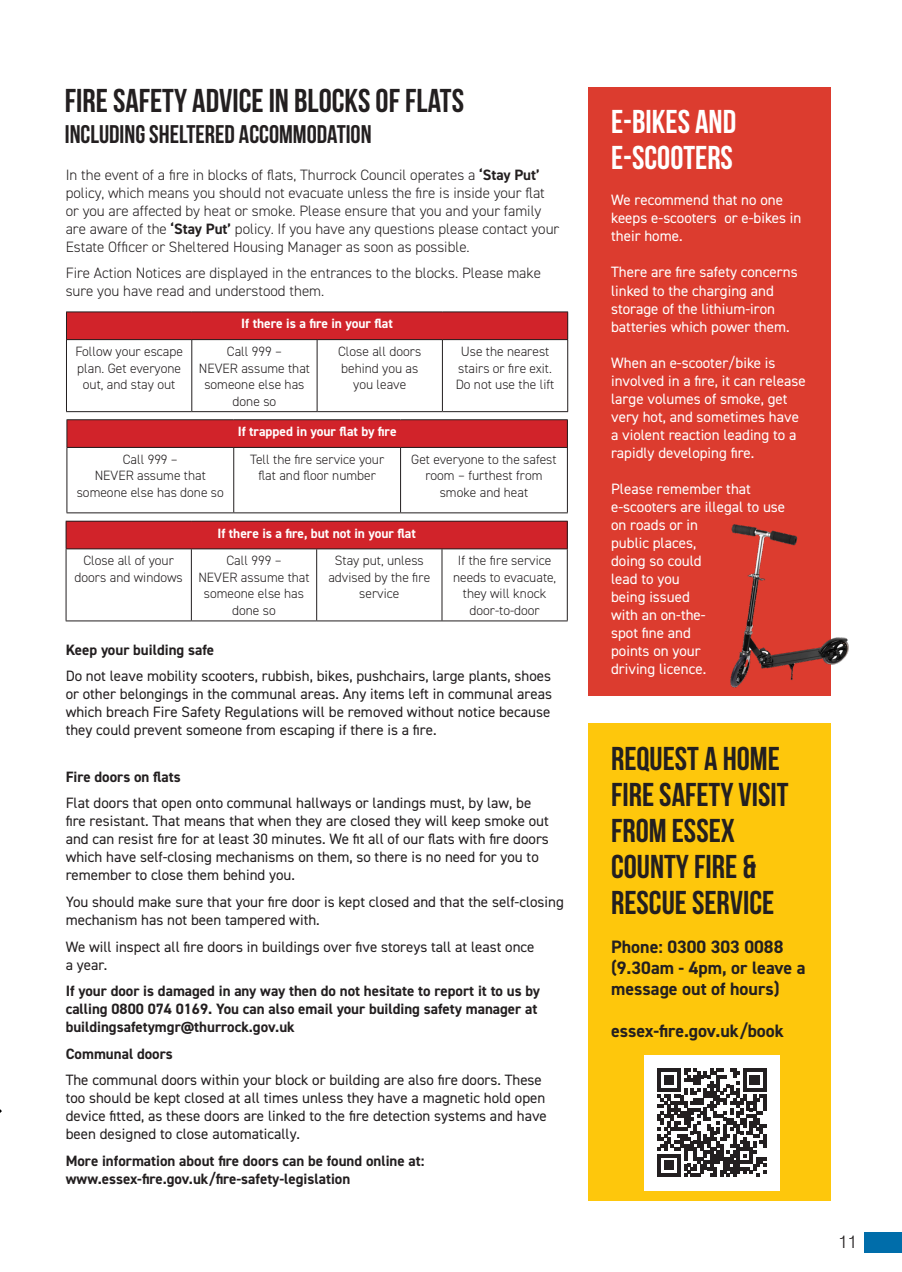
<style>
.page{position:relative;width:902px;height:1272px;background:#fff}
.page>*{position:absolute;margin:0;border:0;box-sizing:border-box;transform-origin:0 0}
.t1{font:700 33px/36px "Bebas Neue";color:#231f20}
.t2{font:700 33px/36px "Bebas Neue";color:#fff}
.t3{font:700 25.5px "Bebas Neue";color:#231f20}
.t4{font:700 18px/21px "DIN2014";color:#231f20}
.t5{font:300 18px "Swiss 721 BT";color:#231f20}
.t6{font:15px/18px "DIN2014";color:#231f20}
.t7{font:15px/18px "DIN2014";color:#fff}
.t8{font:300 15px/18px "DIN2014";color:#231f20}
.t9{font:700 15px/18px "DIN2014";color:#231f20}
.t10{font:300 13.5px/16.5px "DIN2014";color:#231f20;text-align:center}
.t11{font:700 13.5px "DIN2014";color:#fff}
.s1{font-weight:700}
</style>
<div class="page">
<div style="left:588px;top:723px;width:242px;height:478px;background:#fec70c"></div>
<div style="left:588px;top:87px;width:242px;height:608px;background:#dc3c2f"></div>
<div style="left:66px;top:312px;width:501px;height:28px;background:#d1232a"></div>
<hr style="left:66px;top:311px;width:126px;height:1px;background:#231f20">
<svg style="left:66px;top:312px;width:1px;height:27px"></svg>
<hr style="left:192px;top:311px;width:125px;height:1px;background:#231f20">
<hr style="left:317px;top:311px;width:125px;height:1px;background:#231f20">
<hr style="left:442px;top:311px;width:126px;height:1px;background:#231f20">
<svg style="left:567px;top:312px;width:1px;height:27px"></svg>
<hr style="left:66px;top:339px;width:126px;height:1px;background:#231f20">
<hr style="left:66px;top:340px;width:1px;height:71px;background:#231f20">
<hr style="left:192px;top:339px;width:125px;height:1px;background:#231f20">
<hr style="left:191px;top:340px;width:1px;height:71px;background:#231f20">
<hr style="left:317px;top:339px;width:125px;height:1px;background:#231f20">
<hr style="left:317px;top:340px;width:1px;height:71px;background:#231f20">
<hr style="left:442px;top:339px;width:126px;height:1px;background:#231f20">
<hr style="left:442px;top:340px;width:1px;height:71px;background:#231f20">
<hr style="left:567px;top:340px;width:1px;height:71px;background:#231f20">
<hr style="left:66px;top:411px;width:126px;height:1px;background:#231f20">
<hr style="left:192px;top:411px;width:125px;height:1px;background:#231f20">
<hr style="left:317px;top:411px;width:125px;height:1px;background:#231f20">
<hr style="left:442px;top:411px;width:126px;height:1px;background:#231f20">
<div style="left:67px;top:420px;width:500px;height:27px;background:#d1232a"></div>
<hr style="left:66px;top:419px;width:168px;height:1px;background:#231f20">
<svg style="left:66px;top:420px;width:1px;height:27px"></svg>
<hr style="left:234px;top:419px;width:166px;height:1px;background:#231f20">
<hr style="left:400px;top:419px;width:167px;height:1px;background:#231f20">
<svg style="left:567px;top:420px;width:1px;height:27px"></svg>
<hr style="left:66px;top:447px;width:168px;height:1px;background:#231f20">
<hr style="left:66px;top:448px;width:1px;height:64px;background:#231f20">
<hr style="left:234px;top:447px;width:166px;height:1px;background:#231f20">
<hr style="left:233px;top:448px;width:1px;height:64px;background:#231f20">
<hr style="left:400px;top:447px;width:167px;height:1px;background:#231f20">
<hr style="left:400px;top:448px;width:1px;height:64px;background:#231f20">
<hr style="left:567px;top:448px;width:1px;height:64px;background:#231f20">
<hr style="left:66px;top:512px;width:168px;height:1px;background:#231f20">
<hr style="left:234px;top:512px;width:166px;height:1px;background:#231f20">
<hr style="left:400px;top:512px;width:167px;height:1px;background:#231f20">
<div style="left:66px;top:521px;width:501px;height:28px;background:#d1232a"></div>
<hr style="left:66px;top:521px;width:125px;height:1px;background:#231f20">
<svg style="left:66px;top:521px;width:1px;height:27px"></svg>
<hr style="left:191px;top:521px;width:125px;height:1px;background:#231f20">
<hr style="left:316px;top:521px;width:126px;height:1px;background:#231f20">
<hr style="left:442px;top:521px;width:125px;height:1px;background:#231f20">
<svg style="left:567px;top:521px;width:1px;height:27px"></svg>
<hr style="left:66px;top:548px;width:125px;height:1px;background:#231f20">
<hr style="left:66px;top:549px;width:1px;height:71px;background:#231f20">
<hr style="left:191px;top:548px;width:125px;height:1px;background:#231f20">
<hr style="left:191px;top:549px;width:1px;height:71px;background:#231f20">
<hr style="left:316px;top:548px;width:126px;height:1px;background:#231f20">
<hr style="left:316px;top:549px;width:1px;height:71px;background:#231f20">
<hr style="left:442px;top:548px;width:125px;height:1px;background:#231f20">
<hr style="left:441px;top:549px;width:1px;height:71px;background:#231f20">
<hr style="left:567px;top:549px;width:1px;height:71px;background:#231f20">
<hr style="left:66px;top:620px;width:125px;height:1px;background:#231f20">
<hr style="left:191px;top:620px;width:125px;height:1px;background:#231f20">
<hr style="left:316px;top:620px;width:126px;height:1px;background:#231f20">
<hr style="left:442px;top:620px;width:125px;height:1px;background:#231f20">
<div style="left:864px;top:1232px;width:37px;height:21px;background:#006daa"></div>
<img style="left:730px;top:514px;width:119px;height:176px">
<div style="left:644px;top:1055px;width:135px;height:135px;background:#fff"></div>
<svg style="left:657px;top:1068px;width:109px;height:109px"></svg>
<p class="t1" style="left:65px;top:82px;width:400px">FIRE SAFETY ADVICE IN BLOCKS OF FLATS</p>
<p class="t3" style="left:65px;top:120px;width:308px">INCLUDING SHELTERED ACCOMMODATION</p>
<p class="t8" style="left:66px;top:165px;width:495px">In the event of a fire in blocks of flats, Thurrock Council operates a <span class="s1">‘Stay Put’ </span>policy, which means you should not evacuate unless the fire is inside your flat or you are affected by heat or smoke. Please ensure that you and your family are aware of the <span class="s1">‘Stay Put’</span> policy. If you have any questions please contact your Estate Officer or Sheltered Housing Manager as soon as possible.</p>
<p class="t8" style="left:66px;top:264px;width:477px">Fire Action Notices are displayed in the entrances to the blocks. Please make sure you have read and understood them.</p>
<p class="t11" style="left:241px;top:315px;width:153px">If there is a fire in your flat</p>
<p class="t10" style="left:75px;top:343px;width:109px">Follow your escape plan. Get everyone out, and stay out</p>
<p class="t10" style="left:227px;top:343px;width:57px">Call 999 –</p>
<p class="t10" style="left:338px;top:343px;width:85px">Close all doors behind you as you leave</p>
<p class="t10" style="left:455px;top:343px;width:100px">Use the nearest stairs or fire exit.<br>Do not use the lift</p>
<p class="t11" style="left:238px;top:422px;width:160px">If trapped in your flat by fire</p>
<p class="t10" style="left:199px;top:360px;width:113px">NEVER assume that someone else has done so</p>
<p class="t10" style="left:123px;top:451px;width:57px">Call 999 –</p>
<p class="t10" style="left:77px;top:467px;width:149px">NEVER assume that someone else has done so</p>
<p class="t10" style="left:250px;top:451px;width:136px">Tell the fire service your flat and floor number</p>
<p class="t10" style="left:411px;top:451px;width:147px">Get everyone to the safest room – furthest from smoke and heat</p>
<p class="t11" style="left:217px;top:524px;width:200px">If there is a fire, but not in your flat</p>
<p class="t10" style="left:75px;top:552px;width:110px">Close all of your doors and windows</p>
<p class="t10" style="left:226px;top:552px;width:57px">Call 999 –</p>
<p class="t10" style="left:198px;top:569px;width:113px">NEVER assume that someone else has done so</p>
<p class="t10" style="left:328px;top:552px;width:103px">Stay put, unless advised by the fire service</p>
<p class="t10" style="left:453px;top:552px;width:105px">If the fire service needs to evacuate, they will knock door-to-door</p>
<p class="t9" style="left:66px;top:640px;width:150px">Keep your building safe</p>
<p class="t6" style="left:66px;top:667px;width:488px">Do not leave mobility scooters, rubbish, bikes, pushchairs, large plants, shoes or other belongings in the communal areas. Any items left in communal areas which breach Fire Safety Regulations will be removed without notice because they could prevent someone from escaping if there is a fire.</p>
<p class="t9" style="left:66px;top:767px;width:117px">Fire doors on flats</p>
<p class="t6" style="left:66px;top:794px;width:484px">Flat doors that open onto communal hallways or landings must, by law, be fire resistant. That means that when they are closed they will keep smoke out and can resist fire for at least 30 minutes. We fit all of our flats with fire doors which have self-closing mechanisms on them, so there is no need for you to remember to close them behind you.</p>
<p class="t6" style="left:66px;top:892px;width:499px">You should make sure that your fire door is kept closed and that the self-closing mechanism has not been tampered with.</p>
<p class="t6" style="left:66px;top:937px;width:470px">We will inspect all fire doors in buildings over five storeys tall at least once a year.</p>
<p class="t9" style="left:66px;top:981px;width:476px">If your door is damaged in any way then do not hesitate to report it to us by calling 0800 074 0169. You can also email your building safety manager at buildingsafetymgr@thurrock.gov.uk</p>
<p class="t9" style="left:66px;top:1044px;width:109px">Communal doors</p>
<p class="t6" style="left:66px;top:1070px;width:482px">The communal doors within your block or building are also fire doors. These too should be kept closed at all times unless they have a magnetic hold open device fitted, as these doors are linked to the fire detection systems and have been designed to close automatically.</p>
<p class="t9" style="left:66px;top:1151px;width:360px">More information about fire doors can be found online at: www.essex-fire.gov.uk/fire-safety-legislation</p>
<p class="t2" style="left:611px;top:104px;width:126px">E-BIKES AND<br>E-SCOOTERS</p>
<p class="t7" style="left:611px;top:191px;width:192px">We recommend that no one keeps e-scooters or e-bikes in their home.</p>
<p class="t7" style="left:611px;top:263px;width:188px">There are fire safety concerns linked to the charging and storage of the lithium-iron batteries which power them.</p>
<p class="t7" style="left:611px;top:353px;width:196px">When an e-scooter/bike is involved in a fire, it can release large volumes of smoke, get very hot, and sometimes have a violent reaction leading to a rapidly developing fire.</p>
<p class="t7" style="left:611px;top:479px;width:175px">Please remember that e-scooters are illegal to use on roads or in<br>public places,<br>doing so could<br>lead to you<br>being issued<br>with an on-the-<br>spot fine and<br>points on your<br>driving licence.</p>
<p class="t1" style="left:611px;top:740px;width:179px">REQUEST A HOME<br>FIRE SAFETY VISIT<br>FROM ESSEX<br>COUNTY FIRE &amp;<br>RESCUE SERVICE</p>
<p class="t4" style="left:611px;top:936px;width:196px">Phone: 0300 303 0088 (9.30am - 4pm, or leave a message out of hours)</p>
<p class="t4" style="left:611px;top:1020px;width:174px">essex-fire.gov.uk/book</p>
<p class="t5" style="left:838px;top:1231px;width:21px">11</p>
</div>
